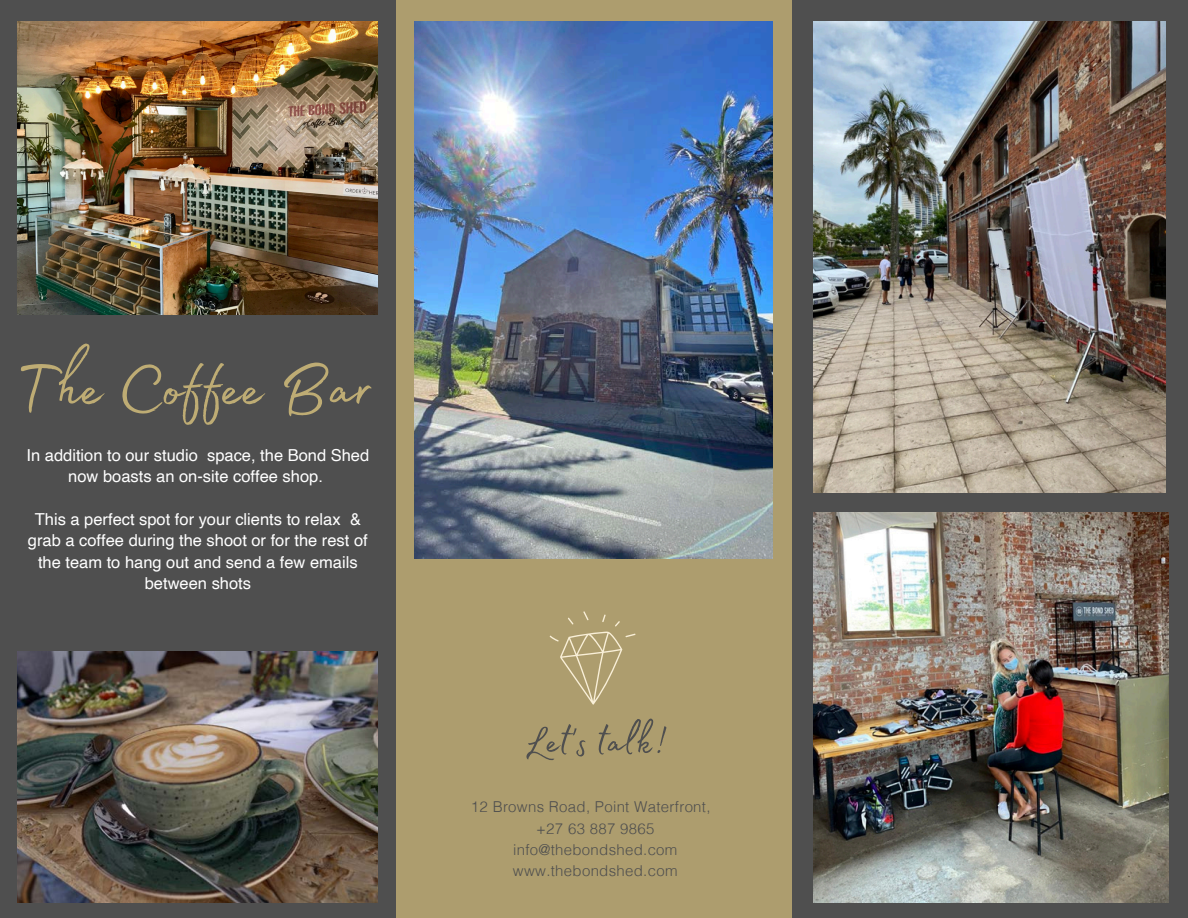
<style>
.page{position:relative;width:1188px;height:918px;background:#4f4f4f}
.page>*{position:absolute;margin:0;border:0;box-sizing:border-box;transform-origin:0 0}
.t1{font:81px "Madelyn Fill";color:#beac74}
.t2{font:51px "Madelyn Fill";color:#4f4f4f}
.t3{font:16.5px/21.3px "Helvetica";color:#fff;text-align:center}
.t4{font:300 15px "Helvetica";letter-spacing:.02em;color:#4f4f4f}
</style>
<div class="page">
<img style="left:18px;top:22px;width:360px;height:292px">
<div style="left:396px;top:0;width:396px;height:918px;background:#ad9d6e"></div>
<img style="left:18px;top:651px;width:360px;height:251px">
<img style="left:813px;top:22px;width:352px;height:470px">
<svg style="left:549px;top:611px;width:87px;height:94px"></svg>
<img style="left:813px;top:512px;width:355px;height:390px">
<img style="left:415px;top:22px;width:358px;height:536px">
<p class="t1" style="left:15px;top:327px;width:359px">The Coffee Bar</p>
<p class="t3" style="left:27px;top:446px;width:344px">In addition to our studio space, the Bond Shed now boasts an on-site coffee shop.</p>
<p class="t3" style="left:28px;top:510px;width:341px">This a perfect spot for your clients to relax &amp; grab a coffee during the shoot or for the rest of the team to hang out and send a few emails between shots</p>
<p class="t2" style="left:524px;top:703px;width:144px">Let's talk!</p>
<h1 class="t4" style="left:471px;top:801px;width:241px">12 Browns Road, Point Waterfront,</h1>
<p class="t4" style="left:536px;top:822px;width:120px">+27 63 887 9865</p>
<p class="t4" style="left:513px;top:843px;width:166px">info@thebondshed.com</p>
<p class="t4" style="left:513px;top:865px;width:166px">www.thebondshed.com</p>
</div>
